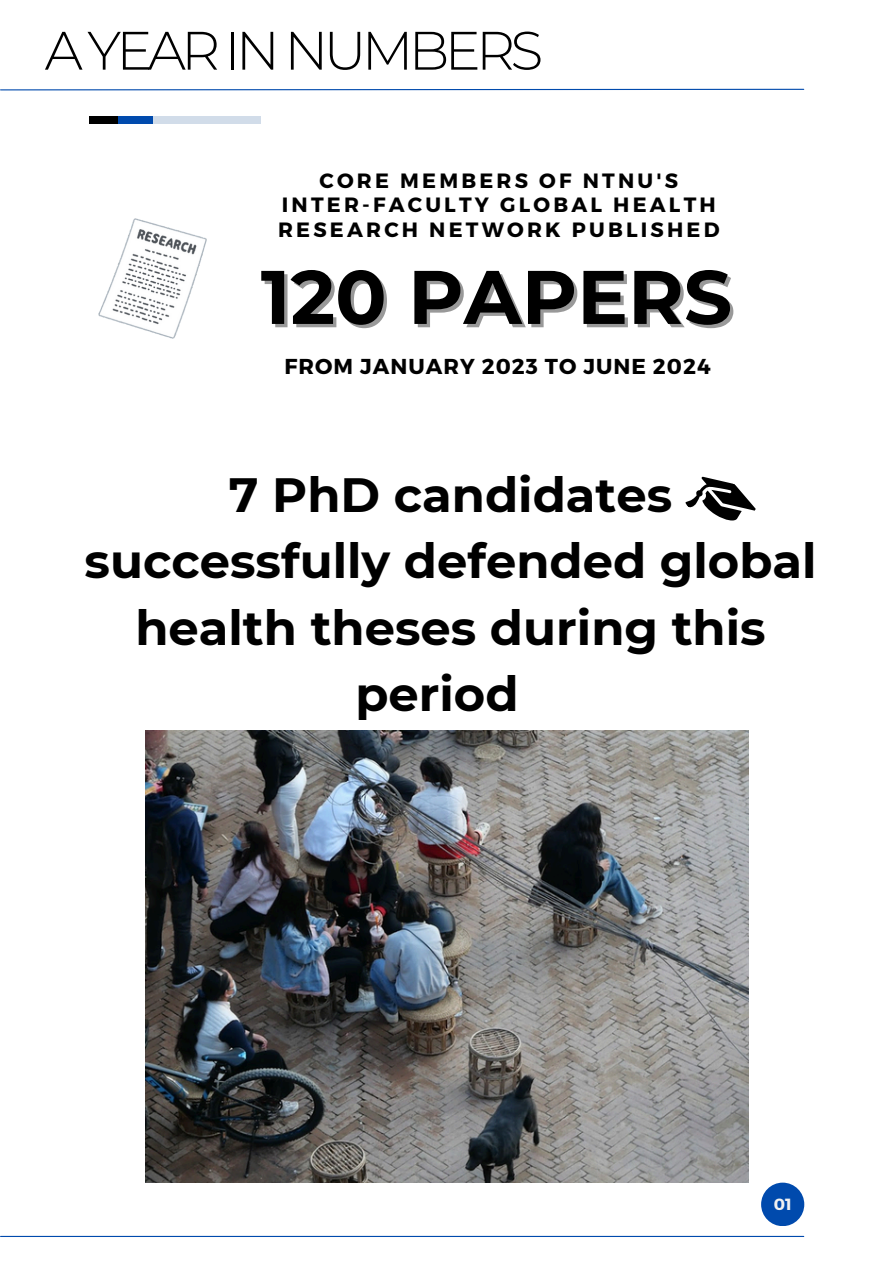
<style>
.page{position:relative;width:894px;height:1264px;background:#fff}
.page>*{position:absolute;margin:0;border:0;box-sizing:border-box;transform-origin:0 0}
.t1{font:700 75.75px "Montserrat";color:#000}
.t2{font:300 54px "Montserrat";letter-spacing:-.085em;color:#000}
.t3{font:700 48px/66.3px "Montserrat";color:#000;text-align:center}
.t4{font:700 21.6px "Montserrat";letter-spacing:.045em;color:#000}
.t5{font:700 20.7px/24.3px "Montserrat";letter-spacing:.155em;color:#000;text-align:center}
.t6{font:700 16.2px "Montserrat";color:#f1f1f1}
</style>
<div class="page">
<svg style="left:0;top:88px;width:804px;height:3px"></svg>
<div style="left:760px;top:1182px;width:44px;height:44px;background:#004aad;border-radius:50%"></div>
<hr style="left:1px;top:1235px;width:802px;height:1px;background:#004aad">
<div style="left:89px;top:116px;width:171px;height:7px;background:#d1dce9"></div>
<div style="left:89px;top:116px;width:63px;height:7px;background:#004aad"></div>
<div style="left:89px;top:116px;width:28px;height:7px;background:#000"></div>
<svg style="left:685px;top:476px;width:71px;height:45px"></svg>
<img style="left:98px;top:218px;width:108px;height:121px">
<img style="left:145px;top:730px;width:603px;height:452px">
<p class="t2" style="left:45px;top:17px;width:500px">AYEAR IN NUMBERS</p>
<p class="t5" style="left:278px;top:167px;width:443px">CORE MEMBERS OF NTNU'S<br>INTER-FACULTY GLOBAL HEALTH<br>RESEARCH NETWORK PUBLISHED</p>
<h1 class="t1" style="left:261px;top:250px;width:473px">120 PAPERS</h1>
<p class="t4" style="left:284px;top:352px;width:427px">FROM JANUARY 2023 TO JUNE 2024</p>
<p class="t3" style="left:84px;top:461px;width:733px">7 PhD candidates successfully defended global health theses during this period</p>
<h1 class="t6" style="left:773px;top:1193px;width:20px">01</h1>
</div>
